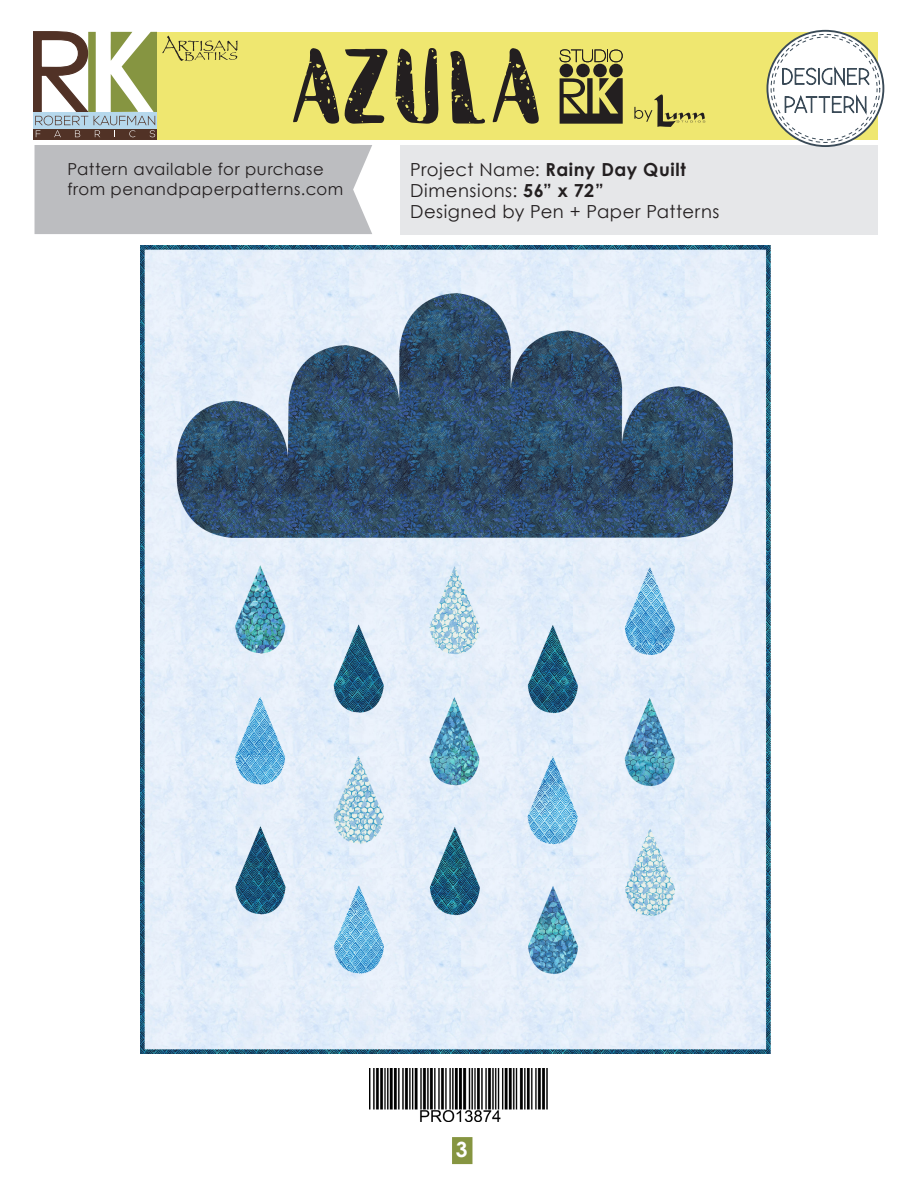
<style>
.page{position:relative;width:918px;height:1188px;background:#fff}
.page>*{position:absolute;margin:0;border:0;box-sizing:border-box;transform-origin:0 0}
.t1{font:700 21px "Century Gothic";color:#fff}
.t2{font:18px "Century Gothic";letter-spacing:.03em;color:#231f20}
.t3{font:700 18px "Century Gothic";letter-spacing:.035em;color:#231f20}
.t4{font:16.5px/19.8px "Century Gothic";letter-spacing:.035em;color:#231f20}
.s1{font-weight:400}
.s2{font-weight:700}
</style>
<div class="page">
<div style="left:452px;top:1137px;width:20px;height:27px;background:#869541"></div>
<img style="left:369px;top:1068px;width:179px;height:54px">
<img style="left:141px;top:245px;width:630px;height:809px">
<div style="left:35px;top:145px;width:337px;height:89px;background:#bcbdc0"></div>
<div style="left:400px;top:145px;width:478px;height:89px;background:#e6e7e9"></div>
<div style="left:153px;top:32px;width:725px;height:107px;background:#efe770"></div>
<svg style="left:767px;top:31px;width:116px;height:115px"></svg>
<div style="left:767px;top:30px;width:117px;height:117px;border:2px solid #3a4a57;border-radius:50%"></div>
<svg style="left:771px;top:34px;width:109px;height:108px"></svg>
<div style="left:774px;top:37px;width:103px;height:103px;background:#fff;border-radius:50%"></div>
<svg style="left:782px;top:66px;width:88px;height:51px"></svg>
<svg style="left:34px;top:32px;width:203px;height:107px"></svg>
<svg style="left:293px;top:48px;width:95px;height:76px"></svg>
<svg style="left:396px;top:48px;width:42px;height:76px"></svg>
<svg style="left:450px;top:51px;width:35px;height:73px"></svg>
<svg style="left:492px;top:48px;width:47px;height:76px"></svg>
<svg style="left:560px;top:78px;width:63px;height:46px"></svg>
<div style="left:560px;top:64px;width:13px;height:13px;background:#231f20;border-radius:50%"></div>
<div style="left:576px;top:64px;width:14px;height:13px;background:#231f20;border-radius:50%"></div>
<div style="left:593px;top:64px;width:14px;height:13px;background:#231f20;border-radius:50%"></div>
<div style="left:609px;top:64px;width:14px;height:13px;background:#231f20;border-radius:50%"></div>
<svg style="left:560px;top:49px;width:63px;height:13px"></svg>
<svg style="left:634px;top:94px;width:71px;height:33px"></svg>
<p class="t4" style="left:67px;top:159px;width:278px">Pattern available for purchase from penandpaperpatterns.com</p>
<p class="t3" style="left:410px;top:156px;width:277px"><span class="s1">Project Name:</span> Rainy Day Quilt</p>
<p class="t2" style="left:410px;top:178px;width:195px">Dimensions: <span class="s2">56” x 72”</span></p>
<p class="t2" style="left:410px;top:199px;width:311px">Designed by Pen + Paper Patterns</p>
<p class="t1" style="left:456px;top:1134px;width:13px">3</p>
</div>
